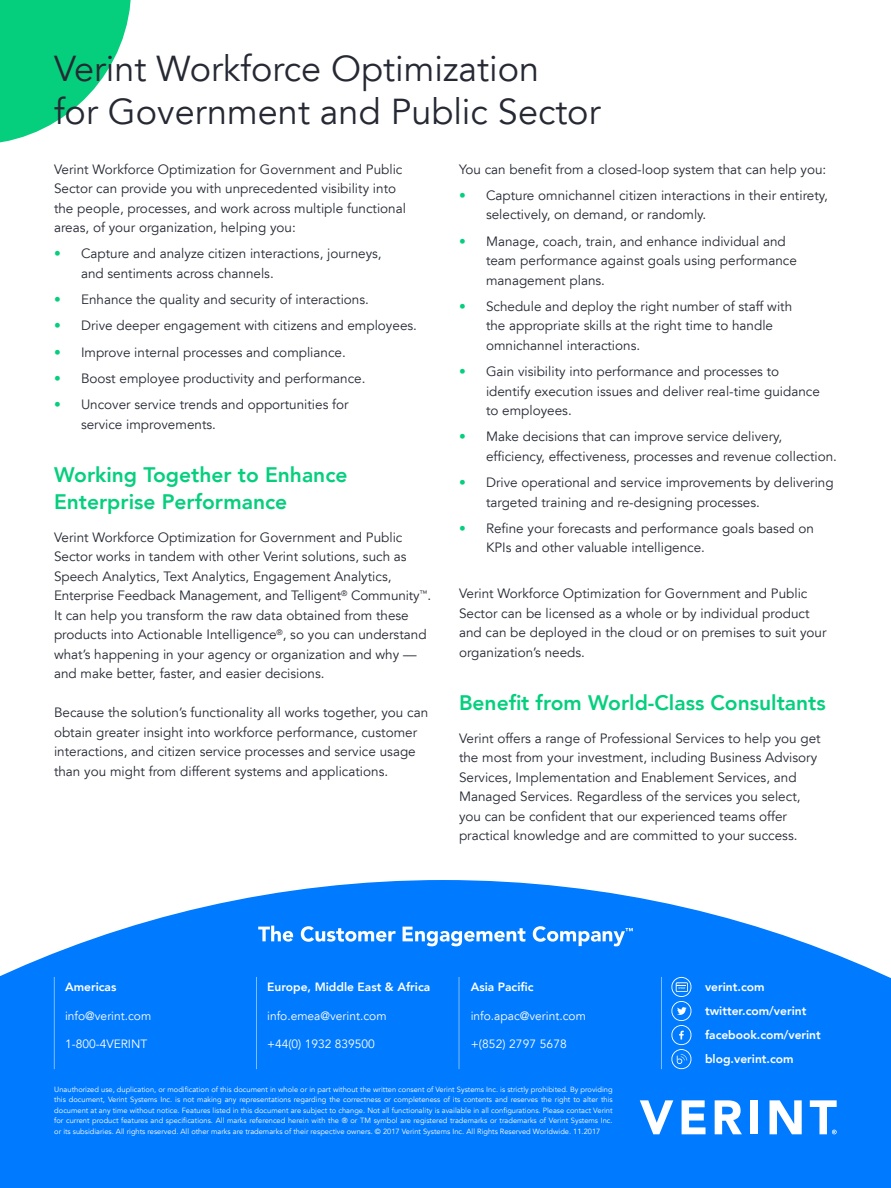
<style>
.page{position:relative;width:891px;height:1188px;background:#fff}
.page>*{position:absolute;margin:0;border:0;box-sizing:border-box;transform-origin:0 0}
.Header_Back_Page{font:36px/43.2px "Avenir LT";color:#262933}
.Subheader{font:800 21px/27px "Avenir LT";color:#05cf7d}
.Body_Copy{font:13.5px/19.5px "Avenir LT";color:#262933}
.Bullets_Body{font:13.5px/19.5px "Avenir LT";color:#262933}
.Footer_Text{font:12px "Avenir LT";color:#fff}
.Social_Channels{font:800 12px "Avenir LT";color:#fff}
.Footer_Text-2{font:800 12px "Avenir LT";color:#fff}
.Copyright_Statement{font:7.5px/10.5px "Avenir LT";color:#fff;text-align:justify}
.s1{color:#05cf7d}
</style>
<div class="page">
<svg style="left:0;top:0;width:131px;height:143px"></svg>
<svg style="left:0;top:880px;width:891px;height:308px;fill:#007aff"></svg>
<svg style="left:258px;top:926px;width:35px;height:16px"></svg>
<svg style="left:301px;top:926px;width:94px;height:16px"></svg>
<svg style="left:403px;top:927px;width:122px;height:19px"></svg>
<svg style="left:533px;top:926px;width:100px;height:20px"></svg>
<hr style="left:661px;top:977px;width:1px;height:92px;background:#80bdff">
<hr style="left:459px;top:977px;width:1px;height:92px;background:#80bdff">
<hr style="left:256px;top:977px;width:1px;height:92px;background:#80bdff">
<hr style="left:54px;top:977px;width:1px;height:92px;background:#80bdff">
<svg style="left:640px;top:1100px;width:33px;height:34px"></svg>
<svg style="left:682px;top:1100px;width:24px;height:34px"></svg>
<svg style="left:715px;top:1100px;width:27px;height:34px"></svg>
<div style="left:750px;top:1100px;width:8px;height:34px;background:#fff"></div>
<svg style="left:770px;top:1100px;width:32px;height:34px"></svg>
<svg style="left:810px;top:1100px;width:27px;height:34px"></svg>
<svg style="left:671px;top:977px;width:21px;height:93px"></svg>
<p class="Header_Back_Page" style="left:54px;top:48px;width:548px">Verint Workforce Optimization<br>for Government and Public Sector</p>
<p class="Body_Copy" style="left:54px;top:160px;width:354px">Verint Workforce Optimization for Government and Public Sector can provide you with unprecedented visibility into the people, processes, and work across multiple functional areas, of your organization, helping you:</p>
<p class="Bullets_Body" style="left:81px;top:244px;width:302px;text-indent:-27px"><span class="s1">•</span> Capture and analyze citizen interactions, journeys, and sentiments across channels.</p>
<p class="Bullets_Body" style="left:54px;top:290px;width:316px"><span class="s1">•</span> Enhance the quality and security of interactions.</p>
<p class="Bullets_Body" style="left:54px;top:316px;width:365px"><span class="s1">•</span> Drive deeper engagement with citizens and employees.</p>
<p class="Bullets_Body" style="left:54px;top:343px;width:293px"><span class="s1">•</span> Improve internal processes and compliance.</p>
<p class="Bullets_Body" style="left:54px;top:369px;width:313px"><span class="s1">•</span> Boost employee productivity and performance.</p>
<p class="Bullets_Body" style="left:81px;top:395px;width:269px;text-indent:-27px"><span class="s1">•</span> Uncover service trends and opportunities for service improvements.</p>
<p class="Subheader" style="left:54px;top:461px;width:295px">Working Together to Enhance<br>Enterprise Performance</p>
<p class="Body_Copy" style="left:54px;top:528px;width:379px">Verint Workforce Optimization for Government and Public Sector works in tandem with other Verint solutions, such as Speech Analytics, Text Analytics, Engagement Analytics, Enterprise Feedback Management, and Telligent<sup>®</sup> Community<sup>™</sup>.<br>It can help you transform the raw data obtained from these products into Actionable Intelligence<sup>®</sup>, so you can understand what’s happening in your agency or organization and why — and make better, faster, and easier decisions.</p>
<p class="Body_Copy" style="left:54px;top:703px;width:376px">Because the solution’s functionality all works together, you can obtain greater insight into workforce performance, customer interactions, and citizen service processes and service usage than you might from different systems and applications.</p>
<p class="Body_Copy" style="left:459px;top:160px;width:369px">You can benefit from a closed-loop system that can help you:</p>
<p class="Bullets_Body" style="left:486px;top:186px;width:343px;text-indent:-27px"><span class="s1">•</span> Capture omnichannel citizen interactions in their entirety, selectively, on demand, or randomly.</p>
<p class="Bullets_Body" style="left:486px;top:232px;width:312px;text-indent:-27px"><span class="s1">•</span> Manage, coach, train, and enhance individual and team performance against goals using performance management plans.</p>
<p class="Bullets_Body" style="left:486px;top:297px;width:308px;text-indent:-27px"><span class="s1">•</span> Schedule and deploy the right number of staff with the appropriate skills at the right time to handle omnichannel interactions.</p>
<p class="Bullets_Body" style="left:486px;top:362px;width:335px;text-indent:-27px"><span class="s1">•</span> Gain visibility into performance and processes to identify execution issues and deliver real-time guidance to employees.</p>
<p class="Bullets_Body" style="left:486px;top:427px;width:353px;text-indent:-27px"><span class="s1">•</span> Make decisions that can improve service delivery, efficiency, effectiveness, processes and revenue collection.</p>
<p class="Bullets_Body" style="left:486px;top:473px;width:349px;text-indent:-27px"><span class="s1">•</span> Drive operational and service improvements by delivering targeted training and re-designing processes.</p>
<p class="Bullets_Body" style="left:486px;top:519px;width:330px;text-indent:-27px"><span class="s1">•</span> Refine your forecasts and performance goals based on<br>KPIs and other valuable intelligence.</p>
<p class="Body_Copy" style="left:459px;top:584px;width:369px">Verint Workforce Optimization for Government and Public Sector can be licensed as a whole or by individual product and can be deployed in the cloud or on premises to suit your organization’s needs.</p>
<p class="Subheader" style="left:459px;top:689px;width:368px">Benefit from World-Class Consultants</p>
<p class="Body_Copy" style="left:459px;top:729px;width:363px">Verint offers a range of Professional Services to help you get the most from your investment, including Business Advisory Services, Implementation and Enablement Services, and Managed Services. Regardless of the services you select, you can be confident that our experienced teams offer practical knowledge and are committed to your success.</p>
<p class="Footer_Text-2" style="left:65px;top:980px;width:53px">Americas</p>
<p class="Footer_Text" style="left:65px;top:1009px;width:88px">info@verint.com</p>
<p class="Footer_Text" style="left:65px;top:1037px;width:84px">1-800-4VERINT</p>
<p class="Footer_Text-2" style="left:267px;top:980px;width:165px">Europe, Middle East &amp; Africa</p>
<p class="Footer_Text" style="left:267px;top:1009px;width:121px">info.emea@verint.com</p>
<p class="Footer_Text" style="left:267px;top:1037px;width:109px">+44(0) 1932 839500</p>
<p class="Footer_Text-2" style="left:471px;top:980px;width:64px">Asia Pacific</p>
<p class="Footer_Text" style="left:471px;top:1009px;width:117px">info.apac@verint.com</p>
<p class="Footer_Text" style="left:471px;top:1037px;width:98px">+(852) 2797 5678</p>
<p class="Social_Channels" style="left:705px;top:980px;width:61px">verint.com</p>
<p class="Social_Channels" style="left:705px;top:1004px;width:103px">twitter.com/verint</p>
<p class="Social_Channels" style="left:705px;top:1028px;width:117px">facebook.com/verint</p>
<p class="Social_Channels" style="left:705px;top:1052px;width:90px">blog.verint.com</p>
<p class="Copyright_Statement" style="left:54px;top:1084px;width:560px">Unauthorized use, duplication, or modification of this document in whole or in part without the written consent of Verint Systems Inc. is strictly prohibited. By providing this document, Verint Systems Inc. is not making any representations regarding the correctness or completeness of its contents and reserves the right to alter this document at any time without notice. Features listed in this document are subject to change. Not all functionality is available in all configurations. Please contact Verint for current product features and specifications. All marks referenced herein with the ® or TM symbol are registered trademarks or trademarks of Verint Systems Inc. or its subsidiaries. All rights reserved. All other marks are trademarks of their respective owners. © 2017 Verint Systems Inc. All Rights Reserved Worldwide. 11.2017</p>
</div>
